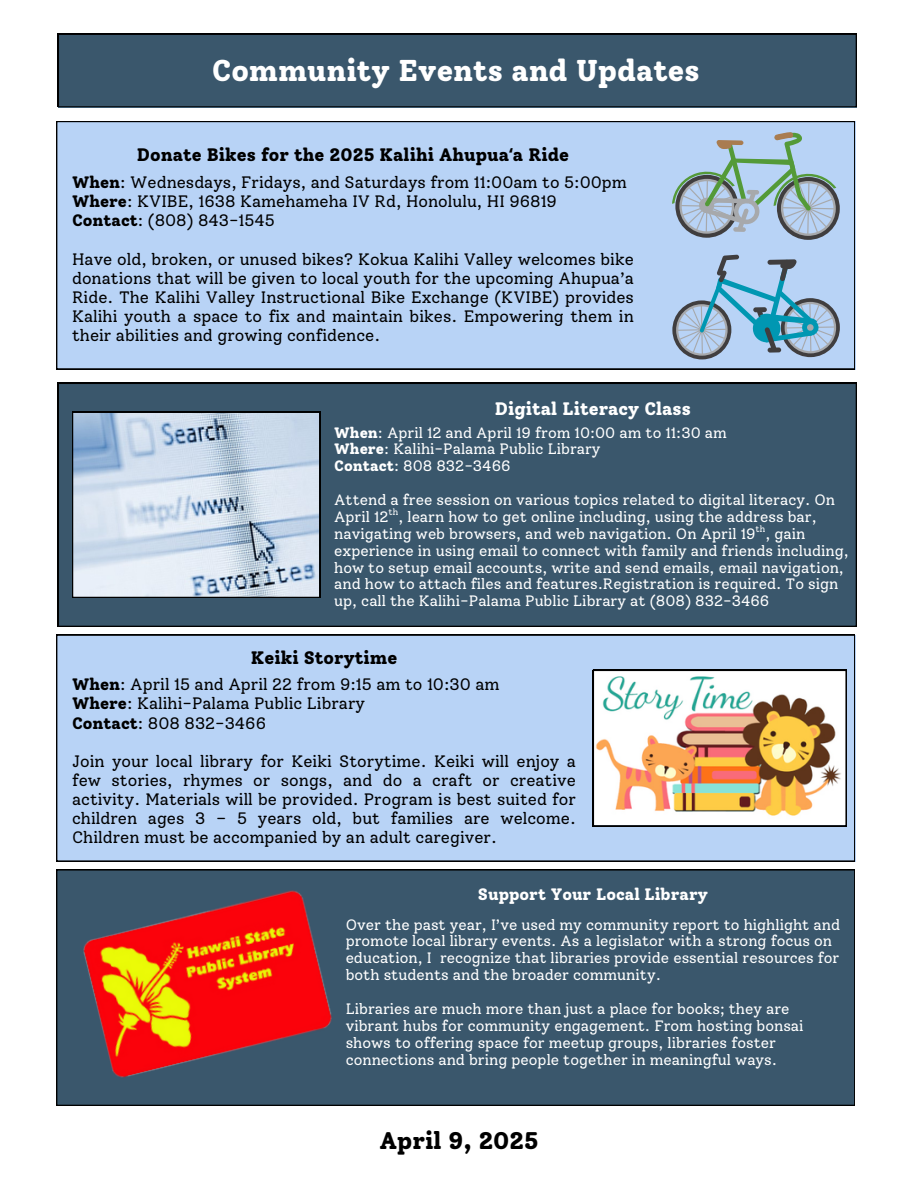
<style>
.page{position:relative;width:918px;height:1188px;background:#fff}
.page>*{position:absolute;margin:0;border:0;box-sizing:border-box;transform-origin:0 0}
.t1{font:800 30px "Solway";color:#fff}
.t2{font:800 24px "Solway";color:#000}
.t3{font:800 18px "Solway";color:#000}
.t4{font:800 18px "Solway";color:#fff}
.t5{font:16.5px/19.2px "Solway";color:#000}
.t6{font:800 16.5px "Solway";color:#fff}
.t7{font:15px/16.8px "Solway";color:#fff}
.t8{font:9px "Solway";color:#fff}
.s1{font-family:"Noto Sans";font-weight:700}
.s2{font-weight:800}
</style>
<div class="page">
<div style="left:58px;top:34px;width:799px;height:73px;background:#3a576c"></div>
<div style="left:56px;top:121px;width:799px;height:248px;background:#b8d3f6"></div>
<div style="left:56px;top:869px;width:799px;height:237px;background:#3a576c"></div>
<img style="left:80px;top:885px;width:257px;height:198px">
<div style="left:58px;top:383px;width:799px;height:244px;background:#3a576c"></div>
<div style="left:56px;top:635px;width:799px;height:227px;background:#b8d3f6"></div>
<svg style="left:593px;top:670px;width:253px;height:156px"></svg>
<svg style="left:72px;top:412px;width:248px;height:185px;background:#c3d1e2"></svg>
<svg style="left:672px;top:131px;width:168px;height:109px;background:#a3bcca"></svg>
<svg style="left:673px;top:255px;width:167px;height:105px;background:#92b8d4"></svg>
<h1 class="t1" style="left:212px;top:52px;width:490px">Community Events and Updates</h1>
<p class="t3" style="left:137px;top:143px;width:434px">Donate Bikes for the 2025 Kalihi Ahupua<span class="s1">ʻ</span>a Ride</p>
<h4 class="t5" style="left:72px;top:173px;width:556px"><span class="s2">When</span>: Wednesdays, Fridays, and Saturdays from 11:00am to 5:00pm<br><span class="s2">Where</span>: KVIBE, 1638 Kamehameha IV Rd, Honolulu, HI 96819<br><span class="s2">Contact</span>: (808) 843-1545</h4>
<h4 class="t5" style="left:72px;top:249px;width:563px;text-align:justify">Have old, broken, or unused bikes? Kokua Kalihi Valley welcomes bike donations that will be given to local youth for the upcoming Ahupua’a Ride. The Kalihi Valley Instructional Bike Exchange (KVIBE) provides Kalihi youth a space to fix and maintain bikes. Empowering them in their abilities and growing confidence.</h4>
<h3 class="t4" style="left:495px;top:398px;width:197px">Digital Literacy Class</h3>
<p class="t7" style="left:334px;top:424px;width:394px"><span class="s2">When</span>: April 12 and April 19 from 10:00 am to 11:30 am</p>
<p class="t7" style="left:334px;top:441px;width:268px"><span class="s2">Where</span>: Kalihi-Palama Public Library</p>
<p class="t7" style="left:334px;top:458px;width:178px"><span class="s2">Contact</span>: 808 832-3466</p>
<p class="t7" style="left:334px;top:491px;width:516px">Attend a free session on various topics related to digital literacy. On April 12 , learn how to get online including, using the address bar, navigating web browsers, and web navigation. On April 19 , gain experience in using email to connect with family and friends including, how to setup email accounts, write and send emails, email navigation, and how to attach files and features.Registration is required. To sign up, call the Kalihi-Palama Public Library at (808) 832-3466</p>
<p class="t8" style="left:389px;top:507px;width:11px">th</p>
<p class="t8" style="left:756px;top:524px;width:11px">th</p>
<h3 class="t3" style="left:251px;top:647px;width:148px">Keiki Storytime</h3>
<p class="t5" style="left:72px;top:675px;width:429px"><span class="s2">When</span>: April 15 and April 22 from 9:15 am to 10:30 am<br><span class="s2">Where</span>: Kalihi-Palama Public Library<br><span class="s2">Contact</span>: 808 832-3466</p>
<p class="t5" style="left:72px;top:751px;width:505px;text-align:justify">Join your local library for Keiki Storytime. Keiki will enjoy a few stories, rhymes or songs, and do a craft or creative activity. Materials will be provided. Program is best suited for children ages 3 – 5 years old, but families are welcome.<br>Children must be accompanied by an adult caregiver.</p>
<h3 class="t6" style="left:478px;top:884px;width:231px">Support Your Local Library</h3>
<h4 class="t7" style="left:346px;top:916px;width:496px">Over the past year, I’ve used my community report to highlight and promote local library events. As a legislator with a strong focus on education, I recognize that libraries provide essential resources for both students and the broader community.</h4>
<h4 class="t7" style="left:346px;top:1000px;width:459px">Libraries are much more than just a place for books; they are vibrant hubs for community engagement. From hosting bonsai shows to offering space for meetup groups, libraries foster connections and bring people together in meaningful ways.</h4>
<p class="t2" style="left:379px;top:1126px;width:161px">April 9, 2025</p>
</div>
